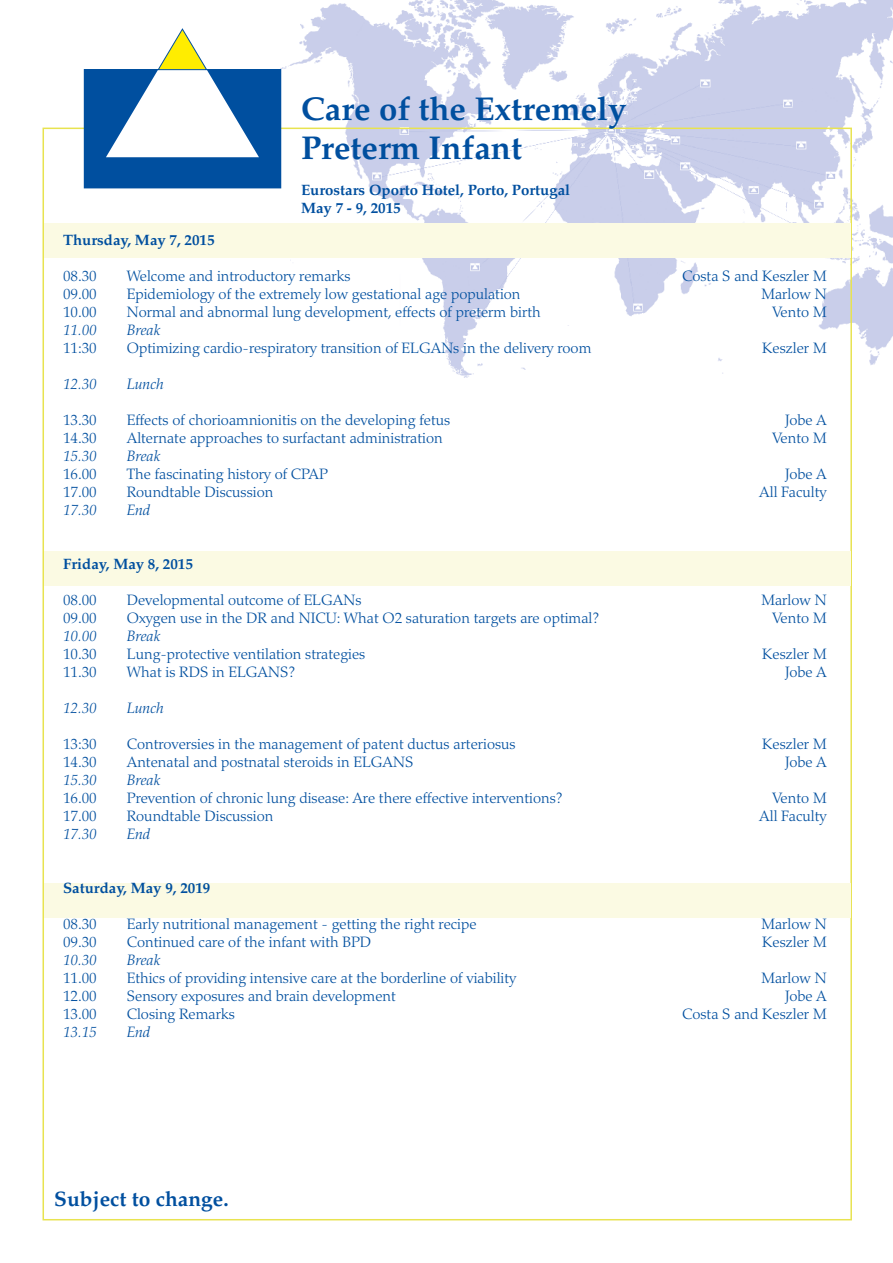
<style>
.page{position:relative;width:893px;height:1263px;background:#fff}
.page>*{position:absolute;margin:0;border:0;box-sizing:border-box;transform-origin:0 0}
.t1{font:700 33px/39.6px "Palatino LT Std";color:#004f9f}
.t2{font:700 21px "Palatino LT Std";color:#004f9f}
.t3{font:300 15px "Palatino LT Std";color:#004f9f}
.t4{font:700 15px/18px "Palatino LT Std";color:#004f9f}
.t5{font:italic 300 15px "Palatino LT Std";color:#004f9f}
</style>
<div class="page">
<img style="left:281px;top:0;width:612px;height:378px">
<div style="left:44px;top:223px;width:806px;height:34px;background:#fbfae3"></div>
<div style="left:84px;top:70px;width:197px;height:118px;background:#004f9f"></div>
<svg style="left:106px;top:29px;width:153px;height:128px"></svg>
<div style="left:44px;top:551px;width:806px;height:34px;background:#fbfae3"></div>
<div style="left:44px;top:883px;width:806px;height:34px;background:#fbfae3"></div>
<h1 class="t1" style="left:301px;top:89px;width:327px">Care of the Extremely<br>Preterm Infant</h1>
<p class="t4" style="left:301px;top:181px;width:271px">Eurostars Oporto Hotel, Porto, Portugal<br>May 7 - 9, 2015</p>
<p class="t4" style="left:63px;top:231px;width:153px">Thursday, May 7, 2015</p>
<p class="t3" style="left:63px;top:267px;width:35px">08.30</p>
<p class="t3" style="left:127px;top:267px;width:225px">Welcome and introductory remarks</p>
<p class="t3" style="left:682px;top:267px;width:146px">Costa S and Keszler M</p>
<p class="t3" style="left:63px;top:285px;width:35px">09.00</p>
<p class="t3" style="left:127px;top:285px;width:395px">Epidemiology of the extremely low gestational age population</p>
<p class="t3" style="left:761px;top:285px;width:67px">Marlow N</p>
<p class="t3" style="left:63px;top:303px;width:35px">10.00</p>
<p class="t3" style="left:127px;top:303px;width:415px">Normal and abnormal lung development, effects of preterm birth</p>
<p class="t3" style="left:772px;top:303px;width:56px">Vento M</p>
<p class="t5" style="left:63px;top:321px;width:35px">11.00</p>
<p class="t5" style="left:127px;top:321px;width:35px">Break</p>
<p class="t3" style="left:63px;top:339px;width:35px">11:30</p>
<p class="t3" style="left:127px;top:339px;width:466px">Optimizing cardio-respiratory transition of ELGANs in the delivery room</p>
<p class="t3" style="left:762px;top:339px;width:66px">Keszler M</p>
<p class="t5" style="left:63px;top:375px;width:35px">12.30</p>
<p class="t5" style="left:127px;top:375px;width:38px">Lunch</p>
<p class="t3" style="left:63px;top:411px;width:35px">13.30</p>
<p class="t3" style="left:127px;top:411px;width:325px">Effects of chorioamnionitis on the developing fetus</p>
<p class="t3" style="left:785px;top:411px;width:43px">Jobe A</p>
<p class="t3" style="left:63px;top:429px;width:35px">14.30</p>
<p class="t3" style="left:127px;top:429px;width:317px">Alternate approaches to surfactant administration</p>
<p class="t3" style="left:772px;top:429px;width:56px">Vento M</p>
<p class="t5" style="left:63px;top:447px;width:35px">15.30</p>
<p class="t5" style="left:127px;top:447px;width:35px">Break</p>
<p class="t3" style="left:63px;top:465px;width:35px">16.00</p>
<p class="t3" style="left:127px;top:465px;width:203px">The fascinating history of CPAP</p>
<p class="t3" style="left:785px;top:465px;width:43px">Jobe A</p>
<p class="t3" style="left:63px;top:483px;width:35px">17.00</p>
<p class="t3" style="left:127px;top:483px;width:148px">Roundtable Discussion</p>
<p class="t3" style="left:759px;top:483px;width:69px">All Faculty</p>
<p class="t5" style="left:63px;top:501px;width:35px">17.30</p>
<p class="t5" style="left:127px;top:501px;width:25px">End</p>
<p class="t4" style="left:63px;top:555px;width:131px">Friday, May 8, 2015</p>
<p class="t3" style="left:63px;top:591px;width:35px">08.00</p>
<p class="t3" style="left:127px;top:591px;width:236px">Developmental outcome of ELGANs</p>
<p class="t3" style="left:761px;top:591px;width:67px">Marlow N</p>
<p class="t3" style="left:63px;top:609px;width:35px">09.00</p>
<p class="t3" style="left:127px;top:609px;width:474px">Oxygen use in the DR and NICU: What O2 saturation targets are optimal?</p>
<p class="t3" style="left:772px;top:609px;width:56px">Vento M</p>
<p class="t5" style="left:63px;top:627px;width:35px">10.00</p>
<p class="t5" style="left:127px;top:627px;width:35px">Break</p>
<p class="t3" style="left:63px;top:645px;width:35px">10.30</p>
<p class="t3" style="left:127px;top:645px;width:240px">Lung-protective ventilation strategies</p>
<p class="t3" style="left:762px;top:645px;width:66px">Keszler M</p>
<p class="t3" style="left:63px;top:663px;width:35px">11.30</p>
<p class="t3" style="left:127px;top:663px;width:170px">What is RDS in ELGANS?</p>
<p class="t3" style="left:785px;top:663px;width:43px">Jobe A</p>
<p class="t5" style="left:63px;top:699px;width:35px">12.30</p>
<p class="t5" style="left:127px;top:699px;width:38px">Lunch</p>
<p class="t3" style="left:63px;top:735px;width:35px">13:30</p>
<p class="t3" style="left:127px;top:735px;width:390px">Controversies in the management of patent ductus arteriosus</p>
<p class="t3" style="left:762px;top:735px;width:66px">Keszler M</p>
<p class="t3" style="left:63px;top:753px;width:35px">14.30</p>
<p class="t3" style="left:127px;top:753px;width:288px">Antenatal and postnatal steroids in ELGANS</p>
<p class="t3" style="left:785px;top:753px;width:43px">Jobe A</p>
<p class="t5" style="left:63px;top:771px;width:35px">15.30</p>
<p class="t5" style="left:127px;top:771px;width:35px">Break</p>
<p class="t3" style="left:63px;top:789px;width:35px">16.00</p>
<p class="t3" style="left:127px;top:789px;width:438px">Prevention of chronic lung disease: Are there effective interventions?</p>
<p class="t3" style="left:772px;top:789px;width:56px">Vento M</p>
<p class="t3" style="left:63px;top:807px;width:35px">17.00</p>
<p class="t3" style="left:127px;top:807px;width:148px">Roundtable Discussion</p>
<p class="t3" style="left:759px;top:807px;width:69px">All Faculty</p>
<p class="t5" style="left:63px;top:825px;width:35px">17.30</p>
<p class="t5" style="left:127px;top:825px;width:25px">End</p>
<p class="t4" style="left:63px;top:879px;width:149px">Saturday, May 9, 2019</p>
<p class="t3" style="left:63px;top:915px;width:35px">08.30</p>
<p class="t3" style="left:127px;top:915px;width:351px">Early nutritional management - getting the right recipe</p>
<p class="t3" style="left:761px;top:915px;width:67px">Marlow N</p>
<p class="t3" style="left:63px;top:933px;width:35px">09.30</p>
<p class="t3" style="left:127px;top:933px;width:246px">Continued care of the infant with BPD</p>
<p class="t3" style="left:762px;top:933px;width:66px">Keszler M</p>
<p class="t5" style="left:63px;top:951px;width:35px">10.30</p>
<p class="t5" style="left:127px;top:951px;width:35px">Break</p>
<p class="t3" style="left:63px;top:969px;width:35px">11.00</p>
<p class="t3" style="left:127px;top:969px;width:391px">Ethics of providing intensive care at the borderline of viability</p>
<p class="t3" style="left:761px;top:969px;width:67px">Marlow N</p>
<p class="t3" style="left:63px;top:987px;width:35px">12.00</p>
<p class="t3" style="left:127px;top:987px;width:271px">Sensory exposures and brain development</p>
<p class="t3" style="left:785px;top:987px;width:43px">Jobe A</p>
<p class="t3" style="left:63px;top:1005px;width:35px">13.00</p>
<p class="t3" style="left:127px;top:1005px;width:110px">Closing Remarks</p>
<p class="t3" style="left:682px;top:1005px;width:146px">Costa S and Keszler M</p>
<p class="t5" style="left:63px;top:1023px;width:35px">13.15</p>
<p class="t5" style="left:127px;top:1023px;width:25px">End</p>
<h2 class="t2" style="left:54px;top:1186px;width:176px">Subject to change.</h2>
</div>
